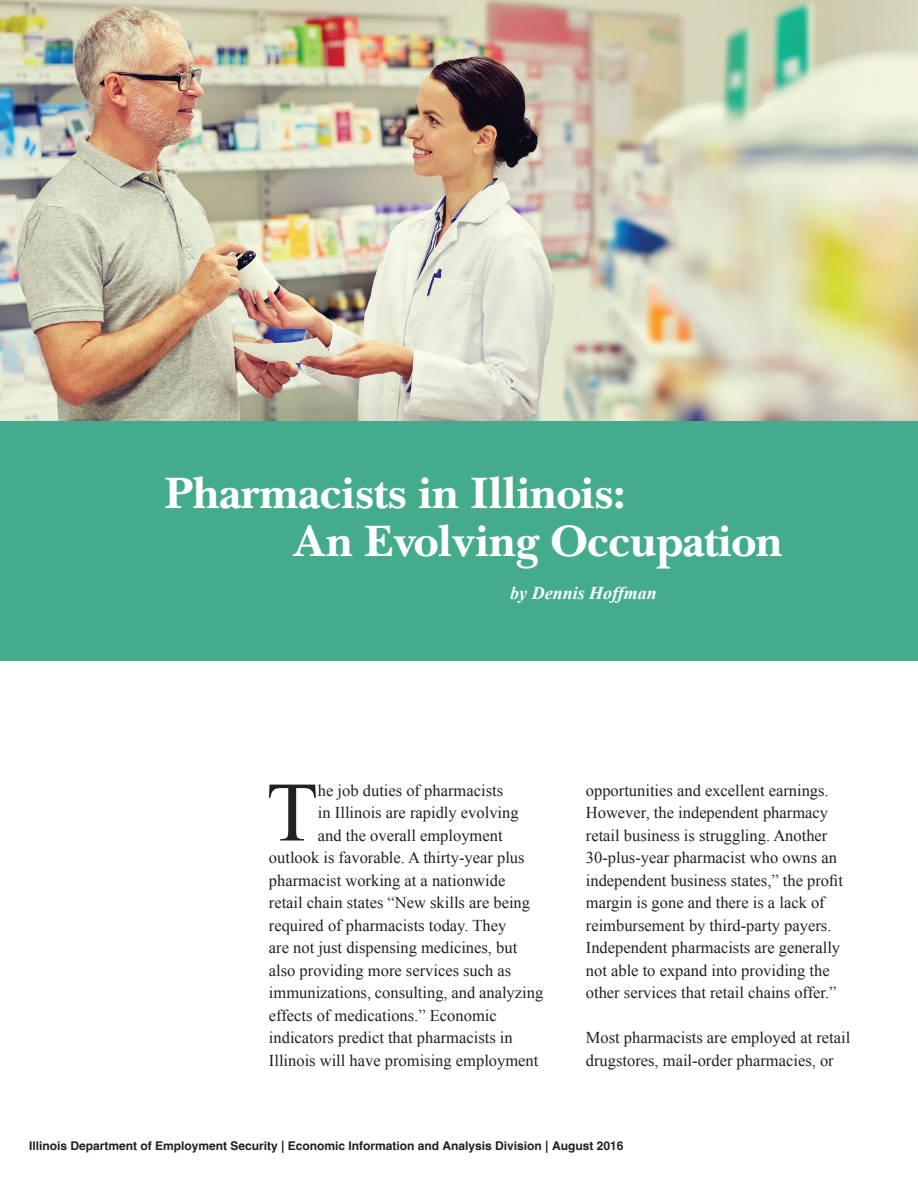
<style>
.page{position:relative;width:918px;height:1188px;background:#fff}
.page>*{position:absolute;margin:0;border:0;box-sizing:border-box;transform-origin:0 0}
.t1{font:84.45px "Times New Roman";color:#231f20}
.t2{font:700 45px/48px "Baskerville Cyr";letter-spacing:-.025em;color:#fff}
.t3{font:italic 700 18px "Times New Roman";color:#fff}
.t4{font:16.5px/22.5px "Times New Roman";color:#231f20}
.t5{font:700 12px "Helvetica";color:#231f20}
</style>
<div class="page">
<img style="left:0;top:0;width:918px;height:421px">
<div style="left:0;top:421px;width:918px;height:240px;background:#44ac8d"></div>
<h2 class="t2" style="left:292px;top:470px;width:492px;text-indent:-128px">Pharmacists in Illinois:<br>An Evolving Occupation</h2>
<p class="t3" style="left:510px;top:580px;width:148px">by Dennis Hoffman</p>
<h1 class="t1" style="left:266px;top:755px;width:53px">T</h1>
<p class="t4" style="left:318px;top:778px;width:187px">he job duties of pharmacists</p>
<p class="t4" style="left:318px;top:801px;width:202px">in Illinois are rapidly evolving</p>
<p class="t4" style="left:318px;top:824px;width:186px">and the overall employment</p>
<p class="t4" style="left:269px;top:846px;width:257px">outlook is favorable. A thirty-year plus</p>
<p class="t4" style="left:269px;top:869px;width:238px">pharmacist working at a nationwide</p>
<p class="t4" style="left:269px;top:891px;width:263px">retail chain states “New skills are being</p>
<p class="t4" style="left:269px;top:914px;width:239px">required of pharmacists today. They</p>
<p class="t4" style="left:269px;top:936px;width:250px">are not just dispensing medicines, but</p>
<p class="t4" style="left:269px;top:959px;width:244px">also providing more services such as</p>
<p class="t4" style="left:269px;top:981px;width:276px">immunizations, consulting, and analyzing</p>
<p class="t4" style="left:269px;top:1004px;width:229px">effects of medications.” Economic</p>
<p class="t4" style="left:269px;top:1026px;width:245px">indicators predict that pharmacists in</p>
<p class="t4" style="left:269px;top:1049px;width:271px">Illinois will have promising employment</p>
<p class="t4" style="left:586px;top:779px;width:259px">opportunities and excellent earnings.<br>However, the independent pharmacy retail business is struggling. Another 30-plus-year pharmacist who owns an independent business states,” the profit margin is gone and there is a lack of reimbursement by third-party payers.<br>Independent pharmacists are generally not able to expand into providing the other services that retail chains offer.”</p>
<p class="t4" style="left:586px;top:1026px;width:266px">Most pharmacists are employed at retail drugstores, mail-order pharmacies, or</p>
<p class="t5" style="left:29px;top:1139px;width:596px">Illinois Department of Employment Security | Economic Information and Analysis Division | August 2016</p>
</div>
